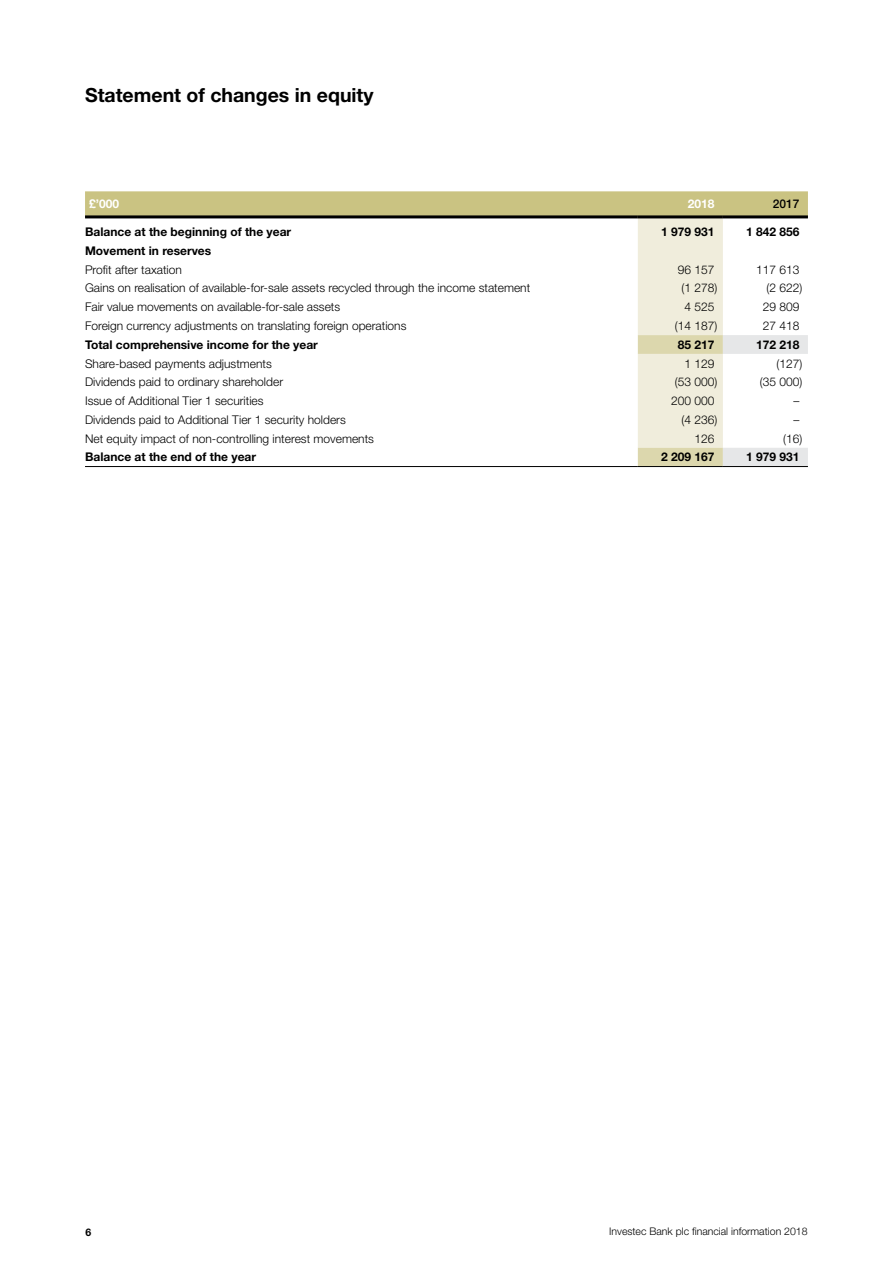
<style>
.page{position:relative;width:893px;height:1263px;background:#fff}
.page>*{position:absolute;margin:0;border:0;box-sizing:border-box;transform-origin:0 0}
.t1{font:700 19.5px "Helvetica Neue LT Std";color:#000}
.t2{font:300 12px "Helvetica Neue LT Std";color:#000}
.t3{font:700 12px "Helvetica Neue LT Std";color:#000}
.t4{font:700 12px "Helvetica Neue LT Std";color:#fff}
.t5{font:500 12px "Helvetica Neue LT Std";color:#000}
.t6{font:300 10.5px "Helvetica Neue LT Std";color:#000}
.t7{font:700 10.5px "Helvetica Neue LT Std";color:#000}
.s1{font-family:"Helvetica Neue"}
</style>
<div class="page">
<svg style="left:85px;top:191px;width:723px;height:275px"></svg>
<hr style="left:85px;top:466px;width:553px;height:1px;background:#000">
<hr style="left:638px;top:466px;width:85px;height:1px;background:#000">
<hr style="left:723px;top:466px;width:85px;height:1px;background:#000">
<hr style="left:85px;top:215px;width:553px;height:3px;background:#000">
<hr style="left:638px;top:215px;width:85px;height:3px;background:#000">
<hr style="left:723px;top:215px;width:85px;height:3px;background:#000">
<h1 class="t1" style="left:85px;top:83px;width:290px">Statement of changes in equity</h1>
<p class="t4" style="left:89px;top:197px;width:32px">£’000</p>
<p class="t4" style="left:688px;top:197px;width:28px">2018</p>
<p class="t5" style="left:773px;top:197px;width:28px">2017</p>
<p class="t3" style="left:85px;top:224px;width:208px">Balance at the beginning of the year</p>
<p class="t3" style="left:661px;top:224px;width:55px">1 979 931</p>
<p class="t3" style="left:746px;top:224px;width:55px">1 842 856</p>
<p class="t3" style="left:85px;top:243px;width:128px">Movement in reserves</p>
<p class="t2" style="left:85px;top:262px;width:98px">Profit after taxation</p>
<p class="t2" style="left:678px;top:262px;width:38px">96 157</p>
<p class="t2" style="left:756px;top:262px;width:45px">117 613</p>
<p class="t2" style="left:85px;top:281px;width:447px">Gains on realisation of available-for-sale assets recycled through the income statement</p>
<p class="t2" style="left:681px;top:281px;width:37px">(1 278)</p>
<p class="t2" style="left:766px;top:281px;width:37px">(2 622)</p>
<p class="t2" style="left:85px;top:300px;width:257px">Fair value movements on available-for-sale assets</p>
<p class="t2" style="left:684px;top:300px;width:32px">4 525</p>
<p class="t2" style="left:763px;top:300px;width:38px">29 809</p>
<p class="t2" style="left:85px;top:318px;width:323px">Foreign currency adjustments on translating foreign operations</p>
<p class="t2" style="left:675px;top:318px;width:44px">(14 187)</p>
<p class="t2" style="left:763px;top:318px;width:38px">27 418</p>
<p class="t3" style="left:85px;top:337px;width:234px">Total comprehensive income for the year</p>
<p class="t3" style="left:678px;top:337px;width:38px">85 217</p>
<p class="t3" style="left:756px;top:337px;width:45px">172 218</p>
<p class="t2" style="left:85px;top:356px;width:188px">Share-based payments adjustments</p>
<p class="t2" style="left:684px;top:356px;width:32px">1 129</p>
<p class="t2" style="left:776px;top:356px;width:27px">(127)</p>
<p class="t2" style="left:85px;top:375px;width:200px">Dividends paid to ordinary shareholder</p>
<p class="t2" style="left:675px;top:375px;width:44px">(53 000)</p>
<p class="t2" style="left:760px;top:375px;width:44px">(35 000)</p>
<p class="t2" style="left:85px;top:393px;width:180px">Issue of Additional Tier 1 securities</p>
<p class="t2" style="left:671px;top:393px;width:45px">200 000</p>
<p class="t2" style="left:793px;top:393px;width:7px">–</p>
<p class="t2" style="left:85px;top:412px;width:262px">Dividends paid to Additional Tier 1 security holders</p>
<p class="t2" style="left:681px;top:412px;width:37px">(4 236)</p>
<p class="t2" style="left:793px;top:412px;width:7px">–</p>
<p class="t2" style="left:85px;top:431px;width:290px">Net equity impact of non-controlling interest movements</p>
<p class="t2" style="left:694px;top:431px;width:22px">126</p>
<p class="t2" style="left:783px;top:431px;width:21px">(16)</p>
<p class="t3" style="left:85px;top:450px;width:173px">Balance at the end of the year</p>
<p class="t3" style="left:661px;top:450px;width:55px">2 209 167</p>
<p class="t3" style="left:746px;top:450px;width:55px">1 979 931</p>
<p class="t7" style="left:86px;top:1225px;width:7px">6</p>
<p class="t6" style="left:609px;top:1225px;width:200px">Investec Bank plc financial information <span class="s1">2018</span></p>
</div>
